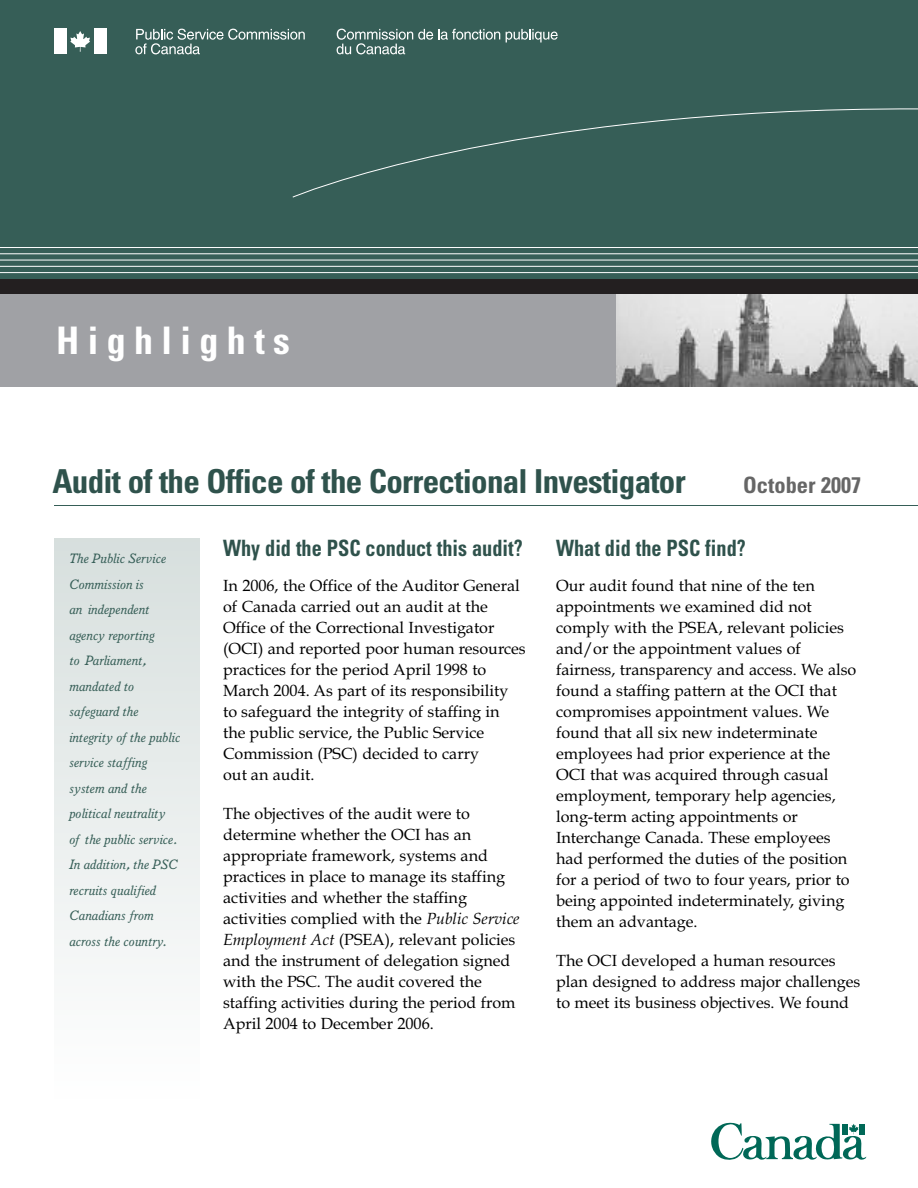
<style>
.page{position:relative;width:918px;height:1188px;background:#fff}
.page>*{position:absolute;margin:0;border:0;box-sizing:border-box;transform-origin:0 0}
.t1{font:700 condensed 37.95px "Univers";letter-spacing:.22em;color:#fff}
.t2{font:700 condensed 33px "Univers";letter-spacing:-.02em;color:#2f524c}
.t3{font:700 condensed 22.5px "Univers";color:#2f524c;scale:.9 1}
.t4{font:700 condensed 22.5px "Univers";color:#666}
.t5{font:16.2px/21px "Book Antiqua";color:#000}
.t6{font:italic 13.5px/25.5px "Italian Old Style";color:#365e57}
.s1{font-style:italic}
</style>
<div class="page">
<div style="left:0;top:0;width:918px;height:385px;background:#365e57"></div>
<hr style="left:0;top:272px;width:918px;height:1px;background:#fff">
<hr style="left:0;top:266px;width:918px;height:1px;background:#fff">
<hr style="left:0;top:260px;width:918px;height:1px;background:#fff">
<hr style="left:0;top:253px;width:918px;height:1px;background:#fff">
<hr style="left:0;top:247px;width:918px;height:1px;background:#fff">
<div style="left:0;top:293px;width:617px;height:93px;background:#a0a1a5"></div>
<img style="left:616px;top:293px;width:302px;height:93px">
<div style="left:0;top:279px;width:918px;height:14px;background:#231f20"></div>
<svg style="left:292px;top:108px;width:626px;height:90px"></svg>
<svg style="left:70px;top:31px;width:20px;height:21px"></svg>
<div style="left:94px;top:28px;width:12px;height:26px;background:#fff"></div>
<div style="left:54px;top:28px;width:13px;height:26px;background:#fff"></div>
<svg style="left:135px;top:29px;width:170px;height:25px"></svg>
<svg style="left:506px;top:29px;width:52px;height:13px"></svg>
<svg style="left:337px;top:29px;width:163px;height:25px"></svg>
<div style="left:54px;top:538px;width:145px;height:563px;background:linear-gradient(to bottom,#d7dfdd,#fff)"></div>
<hr style="left:54px;top:505px;width:864px;height:1px;background:#365e57">
<svg style="left:712px;top:1123px;width:154px;height:37px"></svg>
<h1 class="t1" style="left:56px;top:327px;width:236px">Highlights</h1>
<h2 class="t2" style="left:53px;top:469px;width:635px">Audit of the Office of the Correctional Investigator</h2>
<h3 class="t4" style="left:743px;top:477px;width:119px">October 2007</h3>
<p class="t6" style="left:69px;top:547px;width:113px">The Public Service<br>Commission is<br>an independent agency reporting<br>to Parliament, mandated to safeguard the integrity of the public service staffing system and the political neutrality<br>of the public service.<br>In addition,the PSC recruits qualified<br>Canadians from across the country.</p>
<h3 class="t3" style="left:223px;top:540px;width:334px">Why did the PSC conduct this audit?</h3>
<p class="t5" style="left:223px;top:575px;width:304px">In 2006, the Office of the Auditor General of Canada carried out an audit at the Office of the Correctional Investigator (OCI) and reported poor human resources practices for the period April 1998 to March 2004. As part of its responsibility to safeguard the integrity of staffing in the public service, the Public Service Commission (PSC) decided to carry<br>out an audit.</p>
<p class="t5" style="left:223px;top:803px;width:298px">The objectives of the audit were to determine whether the OCI has an appropriate framework, systems and practices in place to manage its staffing activities and whether the staffing activities complied with the <span class="s1">Public Service Employment Act</span> (PSEA), relevant policies and the instrument of delegation signed with the PSC. The audit covered the staffing activities during the period from April 2004 to December 2006.</p>
<h3 class="t3" style="left:556px;top:540px;width:212px">What did the PSC find?</h3>
<p class="t5" style="left:556px;top:575px;width:302px">Our audit found that nine of the ten appointments we examined did not comply with the PSEA, relevant policies and/or the appointment values of fairness, transparency and access. We also found a staffing pattern at the OCI that compromises appointment values. We found that all six new indeterminate employees had prior experience at the OCI that was acquired through casual employment, temporary help agencies, long-term acting appointments or Interchange Canada. These employees had performed the duties of the position for a period of two to four years, prior to being appointed indeterminately, giving them an advantage.</p>
<p class="t5" style="left:556px;top:950px;width:306px">The OCI developed a human resources plan designed to address major challenges to meet its business objectives. We found</p>
</div>
